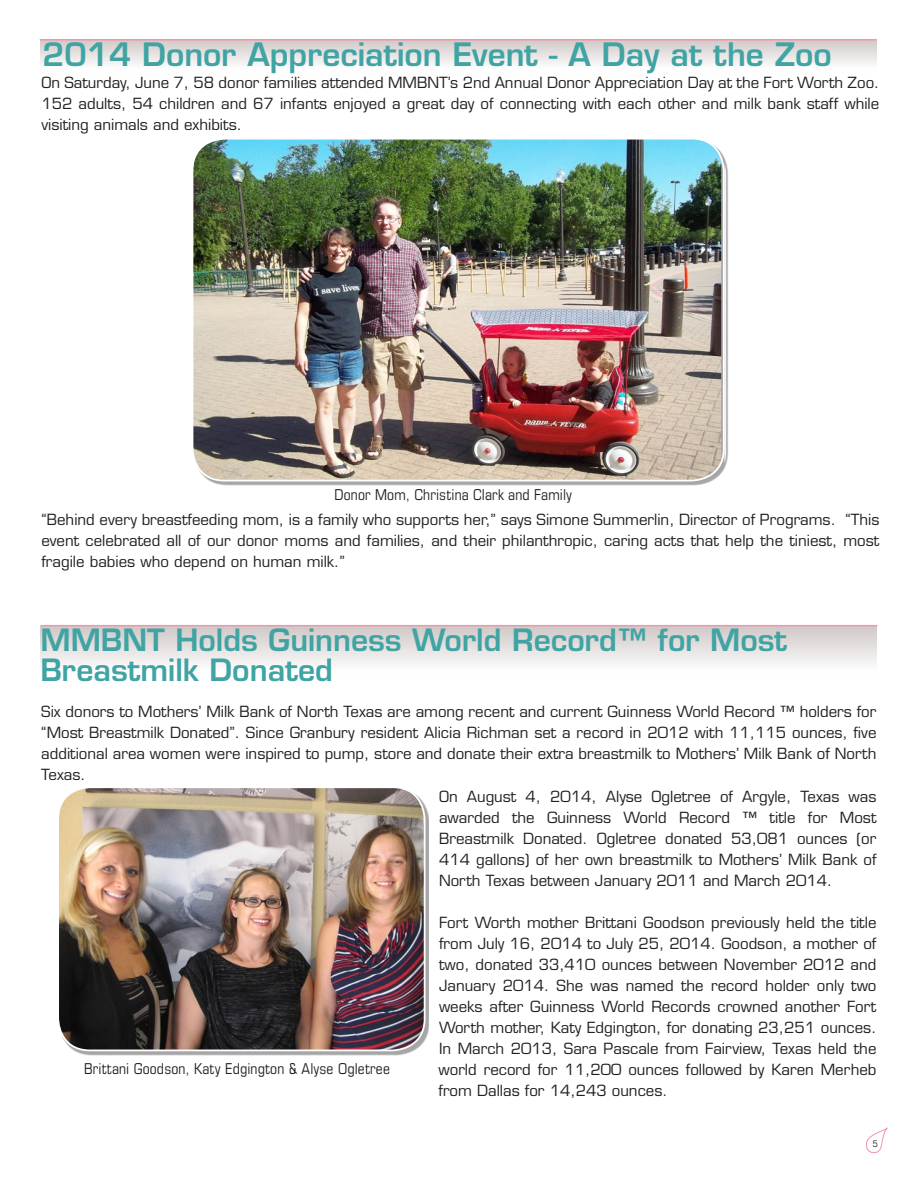
<style>
.page{position:relative;width:918px;height:1188px;background:#fff}
.page>*{position:absolute;margin:0;border:0;box-sizing:border-box;transform-origin:0 0}
.t1{font:600 31.5px "Eurostile";color:#3fa4a3}
.t2{font:600 30px/30px "Eurostile";color:#3fa4a3}
.t3{font:15px/21px "Eurostile";color:#231f20;text-align:justify}
.t4{font:condensed 15px "Eurostile";letter-spacing:.01em;color:#231f20}
.t5{font:condensed 9px "Eurostile";color:#231f20}
</style>
<div class="page">
<div style="left:40px;top:626px;width:838px;height:55px;background:linear-gradient(to bottom,#d0c9c7,#fff)"></div>
<div style="left:40px;top:39px;width:837px;height:36px;background:linear-gradient(to bottom,#d0c9c7,#fff)"></div>
<svg style="left:865px;top:1127px;width:23px;height:27px"></svg>
<div style="left:194px;top:140px;width:535px;height:345px;background:#231f20;opacity:.4"></div>
<img style="left:194px;top:140px;width:527px;height:341px">
<div style="left:192px;top:138px;width:533px;height:343px;border:2px solid #fff;border-radius:32px"></div>
<div style="left:60px;top:789px;width:369px;height:266px;background:#231f20;opacity:.4"></div>
<img style="left:60px;top:789px;width:364px;height:261px">
<div style="left:57px;top:786px;width:369px;height:265px;border:2px solid #fff;border-radius:32px"></div>
<hr style="left:40px;top:39px;width:837px;height:2px;background:#f494aa">
<hr style="left:40px;top:625px;width:838px;height:1px;background:#f494aa">
<h1 class="t1" style="left:42px;top:35px;width:791px">2014 Donor Appreciation Event - A Day at the Zoo</h1>
<p class="t3" style="left:41px;top:72px;width:840px">On Saturday, June 7, 58 donor families attended MMBNT’s 2nd Annual Donor Appreciation Day at the Fort Worth Zoo.<br>152 adults, 54 children and 67 infants enjoyed a great day of connecting with each other and milk bank staff while visiting animals and exhibits.</p>
<p class="t4" style="left:334px;top:486px;width:239px">Donor Mom, Christina Clark and Family</p>
<p class="t3" style="left:41px;top:509px;width:840px">“Behind every breastfeeding mom, is a family who supports her,” says Simone Summerlin, Director of Programs. “This event celebrated all of our donor moms and families, and their philanthropic, caring acts that help the tiniest, most fragile babies who depend on human milk.”</p>
<h2 class="t2" style="left:40px;top:624px;width:748px">MMBNT Holds Guinness World Record™ for Most<br>Breastmilk Donated</h2>
<p class="t3" style="left:41px;top:701px;width:837px">Six donors to Mothers’ Milk Bank of North Texas are among recent and current Guinness World Record ™ holders for “Most Breastmilk Donated”. Since Granbury resident Alicia Richman set a record in 2012 with 11,115 ounces, five additional area women were inspired to pump, store and donate their extra breastmilk to Mothers’ Milk Bank of North Texas.</p>
<p class="t4" style="left:84px;top:1060px;width:307px">Brittani Goodson, Katy Edgington &amp; Alyse Ogletree</p>
<p class="t3" style="left:439px;top:786px;width:439px">On August 4, 2014, Alyse Ogletree of Argyle, Texas was awarded the Guinness World Record ™ title for Most Breastmilk Donated. Ogletree donated 53,081 ounces (or 414 gallons) of her own breastmilk to Mothers’ Milk Bank of North Texas between January 2011 and March 2014.</p>
<p class="t3" style="left:438px;top:912px;width:440px">Fort Worth mother Brittani Goodson previously held the title from July 16, 2014 to July 25, 2014. Goodson, a mother of two, donated 33,410 ounces between November 2012 and January 2014. She was named the record holder only two weeks after Guinness World Records crowned another Fort Worth mother, Katy Edgington, for donating 23,251 ounces.<br>In March 2013, Sara Pascale from Fairview, Texas held the world record for 11,200 ounces followed by Karen Merheb from Dallas for 14,243 ounces.</p>
<p class="t5" style="left:873px;top:1139px;width:7px">5</p>
</div>
